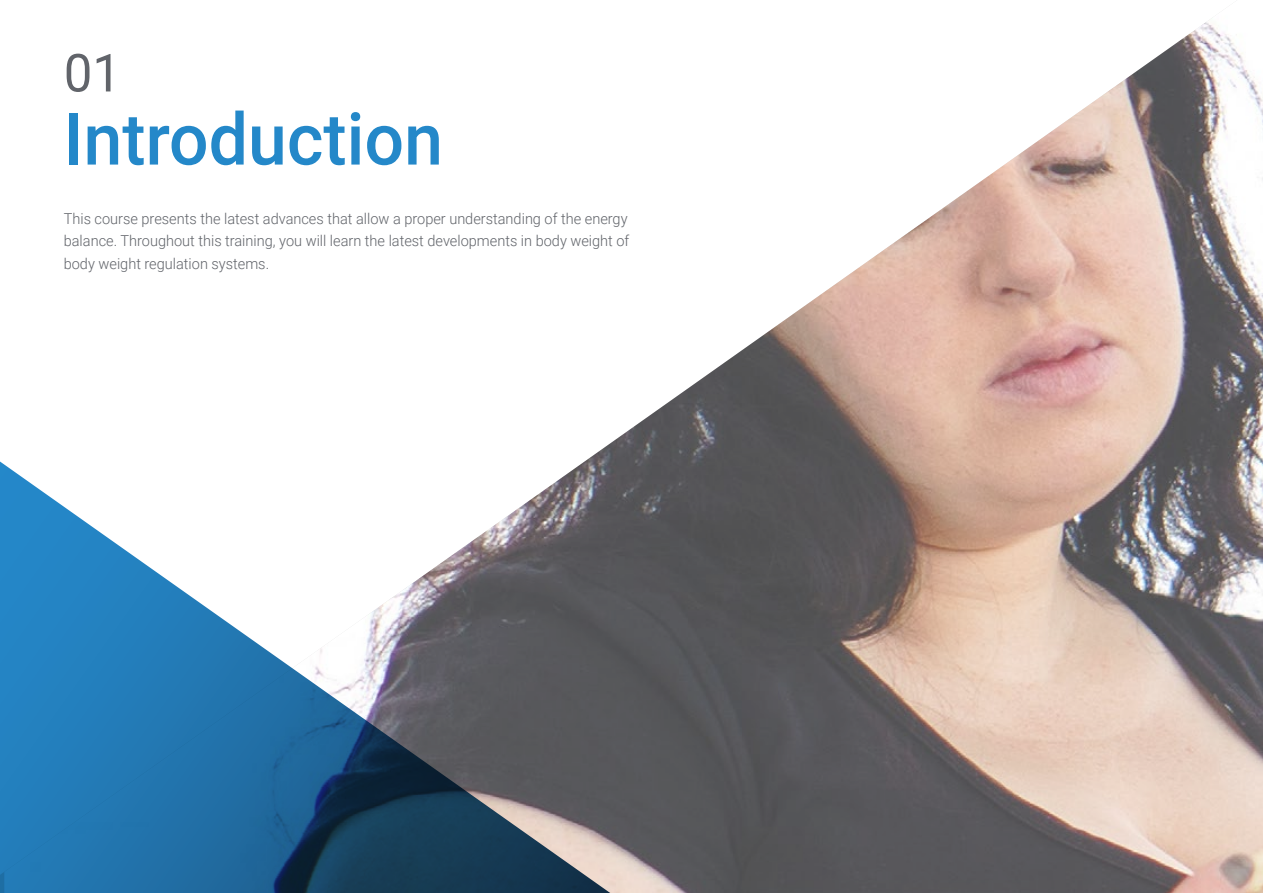
<style>
.page{position:relative;width:1263px;height:893px;background:#fff}
.page>*{position:absolute;margin:0;border:0;box-sizing:border-box;transform-origin:0 0}
.t1{font:500 72px "Roboto";color:#2488c9}
.t2{font:52.5px "Roboto";color:#61646a}
.t3{font:300 15px/22.5px "Roboto";color:#61646a}
</style>
<div class="page">
<img style="left:606px;top:18px;width:657px;height:875px">
<svg style="left:0;top:446px;width:640px;height:447px"></svg>
<h2 class="t2" style="left:64px;top:36px;width:59px">01</h2>
<h1 class="t1" style="left:64px;top:89px;width:381px">Introduction</h1>
<p class="t3" style="left:64px;top:207px;width:567px">This course presents the latest advances that allow a proper understanding of the energy balance. Throughout this training, you will learn the latest developments in body weight of body weight regulation systems.</p>
</div>
